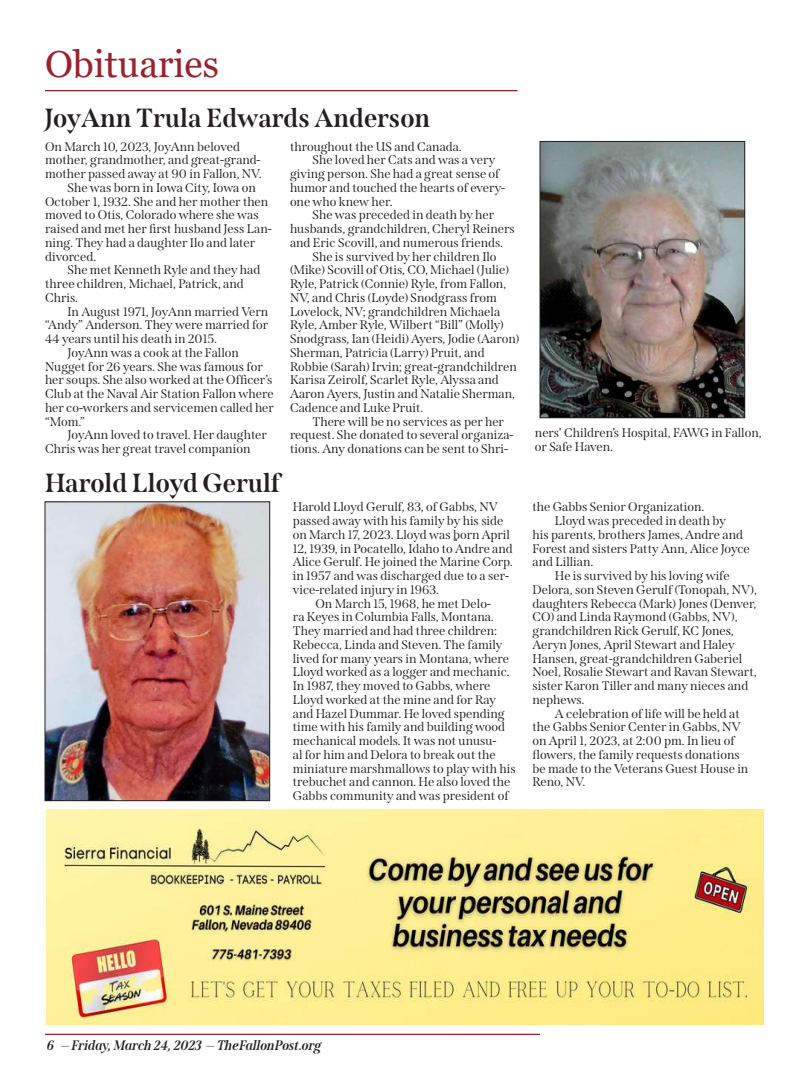
<style>
.page{position:relative;width:810px;height:1080px;background:#fff}
.page>*{position:absolute;margin:0;border:0;box-sizing:border-box;transform-origin:0 0}
.t1{font:37.5px "Georgia";color:#98222d}
.t2{font:700 26.25px "Span";color:#231f20}
.t3{font:italic 700 13.75px "Span";color:#231f20}
.t4{font:12.5px/13.8px "Span";color:#231f20}
</style>
<div class="page">
<hr style="left:45px;top:1034px;width:495px;height:1px;background:#98222d">
<hr style="left:45px;top:90px;width:473px;height:1px;background:#98222d">
<img style="left:47px;top:504px;width:221px;height:295px">
<div style="left:45px;top:502px;width:225px;height:299px;border:1px solid #231f20"></div>
<img style="left:542px;top:143px;width:201px;height:273px">
<div style="left:540px;top:141px;width:205px;height:277px;border:1px solid #231f20"></div>
<img style="left:47px;top:809px;width:716px;height:215px">
<h1 class="t1" style="left:45px;top:41px;width:175px">Obituaries</h1>
<h2 class="t2" style="left:44px;top:102px;width:388px">JoyAnn Trula Edwards Anderson</h2>
<p class="t4" style="left:45px;top:140px;width:196px">On March 10, 2023, JoyAnn beloved</p>
<p class="t4" style="left:45px;top:153px;width:217px">mother, grandmother, and great-grand-</p>
<p class="t4" style="left:45px;top:167px;width:218px">mother passed away at 90 in Fallon, NV.</p>
<p class="t4" style="left:68px;top:181px;width:190px">She was born in Iowa City, Iowa on</p>
<p class="t4" style="left:45px;top:195px;width:225px">October 1, 1932. She and her mother then</p>
<p class="t4" style="left:45px;top:208px;width:215px">moved to Otis, Colorado where she was</p>
<p class="t4" style="left:45px;top:222px;width:228px">raised and met her first husband Jess Lan-</p>
<p class="t4" style="left:45px;top:236px;width:212px">ning. They had a daughter Ilo and later</p>
<p class="t4" style="left:45px;top:250px;width:53px">divorced.</p>
<p class="t4" style="left:68px;top:263px;width:194px">She met Kenneth Ryle and they had</p>
<p class="t4" style="left:45px;top:277px;width:200px">three children, Michael, Patrick, and</p>
<p class="t4" style="left:45px;top:291px;width:34px">Chris.</p>
<p class="t4" style="left:68px;top:305px;width:202px">In August 1971, JoyAnn married Vern</p>
<p class="t4" style="left:45px;top:318px;width:225px">“Andy” Anderson. They were married for</p>
<p class="t4" style="left:45px;top:332px;width:174px">44 years until his death in 2015.</p>
<p class="t4" style="left:68px;top:346px;width:173px">JoyAnn was a cook at the Fallon</p>
<p class="t4" style="left:45px;top:360px;width:219px">Nugget for 26 years. She was famous for</p>
<p class="t4" style="left:45px;top:373px;width:229px">her soups. She also worked at the Officer’s</p>
<p class="t4" style="left:45px;top:387px;width:230px">Club at the Naval Air Station Fallon where</p>
<p class="t4" style="left:45px;top:401px;width:230px">her co-workers and servicemen called her</p>
<p class="t4" style="left:45px;top:415px;width:42px">“Mom.”</p>
<p class="t4" style="left:68px;top:428px;width:201px">JoyAnn loved to travel. Her daughter</p>
<p class="t4" style="left:45px;top:442px;width:207px">Chris was her great travel companion</p>
<p class="t4" style="left:290px;top:140px;width:173px">throughout the US and Canada.</p>
<p class="t4" style="left:313px;top:153px;width:184px">She loved her Cats and was a very</p>
<p class="t4" style="left:290px;top:167px;width:211px">giving person. She had a great sense of</p>
<p class="t4" style="left:290px;top:181px;width:217px">humor and touched the hearts of every-</p>
<p class="t4" style="left:290px;top:195px;width:104px">one who knew her.</p>
<p class="t4" style="left:313px;top:208px;width:183px">She was preceded in death by her</p>
<p class="t4" style="left:290px;top:222px;width:226px">husbands, grandchildren, Cheryl Reiners</p>
<p class="t4" style="left:290px;top:236px;width:215px">and Eric Scovill, and numerous friends.</p>
<p class="t4" style="left:313px;top:250px;width:186px">She is survived by her children Ilo</p>
<p class="t4" style="left:290px;top:263px;width:220px">(Mike) Scovill of Otis, CO, Michael (Julie)</p>
<p class="t4" style="left:290px;top:277px;width:218px">Ryle, Patrick (Connie) Ryle, from Fallon,</p>
<p class="t4" style="left:290px;top:291px;width:208px">NV, and Chris (Loyde) Snodgrass from</p>
<p class="t4" style="left:290px;top:305px;width:212px">Lovelock, NV; grandchildren Michaela</p>
<p class="t4" style="left:290px;top:318px;width:215px">Ryle, Amber Ryle, Wilbert “Bill” (Molly)</p>
<p class="t4" style="left:290px;top:332px;width:231px">Snodgrass, Ian (Heidi) Ayers, Jodie (Aaron)</p>
<p class="t4" style="left:290px;top:346px;width:196px">Sherman, Patricia (Larry) Pruit, and</p>
<p class="t4" style="left:290px;top:360px;width:228px">Robbie (Sarah) Irvin; great-grandchildren</p>
<p class="t4" style="left:290px;top:373px;width:210px">Karisa Zeirolf, Scarlet Ryle, Alyssa and</p>
<p class="t4" style="left:290px;top:387px;width:227px">Aaron Ayers, Justin and Natalie Sherman,</p>
<p class="t4" style="left:290px;top:401px;width:135px">Cadence and Luke Pruit.</p>
<p class="t4" style="left:313px;top:415px;width:193px">There will be no services as per her</p>
<p class="t4" style="left:290px;top:428px;width:225px">request. She donated to several organiza-</p>
<p class="t4" style="left:290px;top:442px;width:220px">tions. Any donations can be sent to Shri-</p>
<h2 class="t2" style="left:45px;top:468px;width:237px">Harold Lloyd Gerulf</h2>
<p class="t4" style="left:293px;top:500px;width:207px">Harold Lloyd Gerulf, 83, of Gabbs, NV</p>
<p class="t4" style="left:293px;top:514px;width:212px">passed away with his family by his side</p>
<p class="t4" style="left:293px;top:528px;width:219px">on March 17, 2023. Lloyd was born April</p>
<p class="t4" style="left:293px;top:542px;width:221px">12, 1939, in Pocatello, Idaho to Andre and</p>
<p class="t4" style="left:293px;top:555px;width:221px">Alice Gerulf. He joined the Marine Corp.</p>
<p class="t4" style="left:293px;top:569px;width:218px">in 1957 and was discharged due to a ser-</p>
<p class="t4" style="left:293px;top:583px;width:148px">vice-related injury in 1963.</p>
<p class="t4" style="left:315px;top:597px;width:177px">On March 15, 1968, he met Delo-</p>
<p class="t4" style="left:293px;top:610px;width:202px">ra Keyes in Columbia Falls, Montana.</p>
<p class="t4" style="left:293px;top:624px;width:206px">They married and had three children:</p>
<p class="t4" style="left:293px;top:638px;width:211px">Rebecca, Linda and Steven. The family</p>
<p class="t4" style="left:293px;top:652px;width:218px">lived for many years in Montana, where</p>
<p class="t4" style="left:293px;top:665px;width:218px">Lloyd worked as a logger and mechanic.</p>
<p class="t4" style="left:293px;top:679px;width:199px">In 1987, they moved to Gabbs, where</p>
<p class="t4" style="left:293px;top:693px;width:205px">Lloyd worked at the mine and for Ray</p>
<p class="t4" style="left:293px;top:707px;width:213px">and Hazel Dummar. He loved spending</p>
<p class="t4" style="left:293px;top:720px;width:214px">time with his family and building wood</p>
<p class="t4" style="left:293px;top:734px;width:205px">mechanical models. It was not unusu-</p>
<p class="t4" style="left:293px;top:748px;width:204px">al for him and Delora to break out the</p>
<p class="t4" style="left:293px;top:762px;width:224px">miniature marshmallows to play with his</p>
<p class="t4" style="left:293px;top:775px;width:219px">trebuchet and cannon. He also loved the</p>
<p class="t4" style="left:293px;top:789px;width:217px">Gabbs community and was president of</p>
<p class="t4" style="left:535px;top:426px;width:228px">ners’ Children’s Hospital, FAWG in Fallon, or Safe Haven.</p>
<p class="t4" style="left:532px;top:500px;width:173px">the Gabbs Senior Organization.</p>
<p class="t4" style="left:555px;top:514px;width:173px">Lloyd was preceded in death by</p>
<p class="t4" style="left:532px;top:528px;width:212px">his parents, brothers James, Andre and</p>
<p class="t4" style="left:532px;top:542px;width:219px">Forest and sisters Patty Ann, Alice Joyce</p>
<p class="t4" style="left:532px;top:555px;width:62px">and Lillian.</p>
<p class="t4" style="left:555px;top:569px;width:176px">He is survived by his loving wife</p>
<p class="t4" style="left:532px;top:583px;width:226px">Delora, son Steven Gerulf (Tonopah, NV),</p>
<p class="t4" style="left:532px;top:597px;width:225px">daughters Rebecca (Mark) Jones (Denver,</p>
<p class="t4" style="left:532px;top:610px;width:207px">CO) and Linda Raymond (Gabbs, NV),</p>
<p class="t4" style="left:532px;top:624px;width:203px">grandchildren Rick Gerulf, KC Jones,</p>
<p class="t4" style="left:532px;top:638px;width:204px">Aeryn Jones, April Stewart and Haley</p>
<p class="t4" style="left:532px;top:652px;width:211px">Hansen, great-grandchildren Gaberiel</p>
<p class="t4" style="left:532px;top:665px;width:226px">Noel, Rosalie Stewart and Ravan Stewart,</p>
<p class="t4" style="left:532px;top:679px;width:217px">sister Karon Tiller and many nieces and</p>
<p class="t4" style="left:532px;top:693px;width:54px">nephews.</p>
<p class="t4" style="left:555px;top:707px;width:186px">A celebration of life will be held at</p>
<p class="t4" style="left:532px;top:720px;width:210px">the Gabbs Senior Center in Gabbs, NV</p>
<p class="t4" style="left:532px;top:734px;width:204px">on April 1, 2023, at 2:00 pm. In lieu of</p>
<p class="t4" style="left:532px;top:748px;width:209px">flowers, the family requests donations</p>
<p class="t4" style="left:532px;top:762px;width:217px">be made to the Veterans Guest House in</p>
<p class="t4" style="left:532px;top:775px;width:54px">Reno, NV.</p>
<p class="t3" style="left:47px;top:1037px;width:277px">6 — Friday, March 24, 2023 — TheFallonPost.org</p>
</div>
